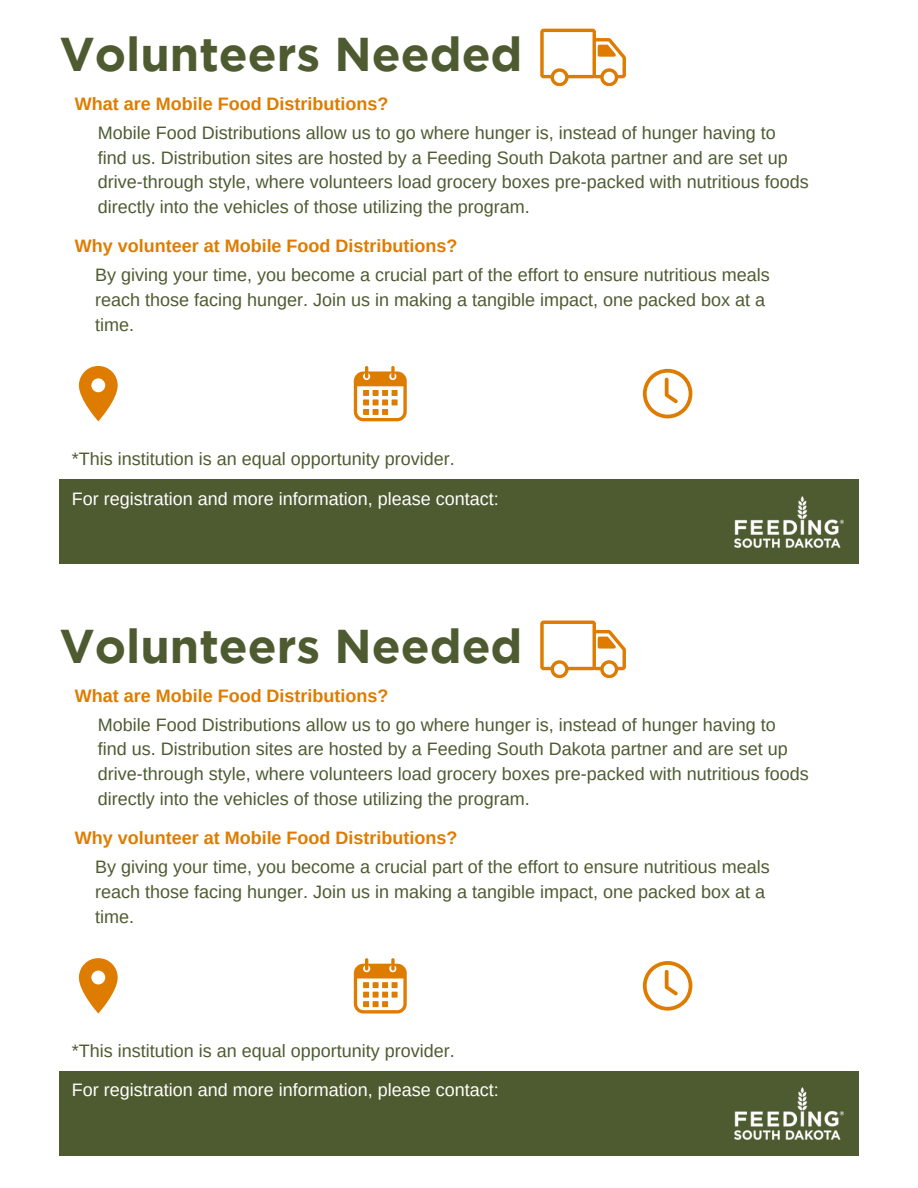
<style>
.page{position:relative;width:918px;height:1188px;background:#fff}
.page>*{position:absolute;margin:0;border:0;box-sizing:border-box;transform-origin:0 0}
.t1{font:700 47.25px "Gotham";color:#4e5b31}
.t2{font:18px/24.8px "Arimo";color:#4e5b31}
.t3{font:700 18px "Arimo";color:#de7c00}
.t4{font:18px "Arimo";color:#fff}
</style>
<div class="page">
<div style="left:59px;top:479px;width:800px;height:85px;background:#4e5b31"></div>
<svg style="left:540px;top:29px;width:86px;height:57px"></svg>
<svg style="left:79px;top:366px;width:38px;height:55px"></svg>
<svg style="left:354px;top:366px;width:53px;height:55px"></svg>
<img style="left:735px;top:496px;width:109px;height:52px">
<svg style="left:643px;top:369px;width:49px;height:49px"></svg>
<div style="left:59px;top:1071px;width:800px;height:85px;background:#4e5b31"></div>
<svg style="left:540px;top:621px;width:86px;height:57px"></svg>
<img style="left:735px;top:1088px;width:109px;height:52px">
<svg style="left:79px;top:958px;width:38px;height:55px"></svg>
<svg style="left:354px;top:958px;width:53px;height:55px"></svg>
<svg style="left:643px;top:961px;width:49px;height:50px"></svg>
<p class="t1" style="left:59px;top:37px;width:465px">Volunteers Needed</p>
<h2 class="t3" style="left:75px;top:93px;width:315px">What are Mobile Food Distributions?</h2>
<p class="t2" style="left:98px;top:120px;width:712px">Mobile Food Distributions allow us to go where hunger is, instead of hunger having to find us. Distribution sites are hosted by a Feeding South Dakota partner and are set up drive-through style, where volunteers load grocery boxes pre-packed with nutritious foods directly into the vehicles of those utilizing the program.</p>
<h2 class="t3" style="left:75px;top:236px;width:384px">Why volunteer at Mobile Food Distributions?</h2>
<p class="t2" style="left:95px;top:263px;width:676px">By giving your time, you become a crucial part of the effort to ensure nutritious meals reach those facing hunger. Join us in making a tangible impact, one packed box at a time.</p>
<p class="t2" style="left:72px;top:447px;width:384px">*This institution is an equal opportunity provider.</p>
<p class="t4" style="left:72px;top:488px;width:428px">For registration and more information, please contact:</p>
<p class="t1" style="left:59px;top:629px;width:465px">Volunteers Needed</p>
<p class="t3" style="left:75px;top:685px;width:315px">What are Mobile Food Distributions?</p>
<p class="t2" style="left:98px;top:712px;width:712px">Mobile Food Distributions allow us to go where hunger is, instead of hunger having to find us. Distribution sites are hosted by a Feeding South Dakota partner and are set up drive-through style, where volunteers load grocery boxes pre-packed with nutritious foods directly into the vehicles of those utilizing the program.</p>
<h1 class="t3" style="left:75px;top:828px;width:384px">Why volunteer at Mobile Food Distributions?</h1>
<p class="t2" style="left:95px;top:855px;width:676px">By giving your time, you become a crucial part of the effort to ensure nutritious meals reach those facing hunger. Join us in making a tangible impact, one packed box at a time.</p>
<h2 class="t2" style="left:72px;top:1039px;width:384px">*This institution is an equal opportunity provider.</h2>
<p class="t4" style="left:72px;top:1080px;width:428px">For registration and more information, please contact:</p>
</div>
